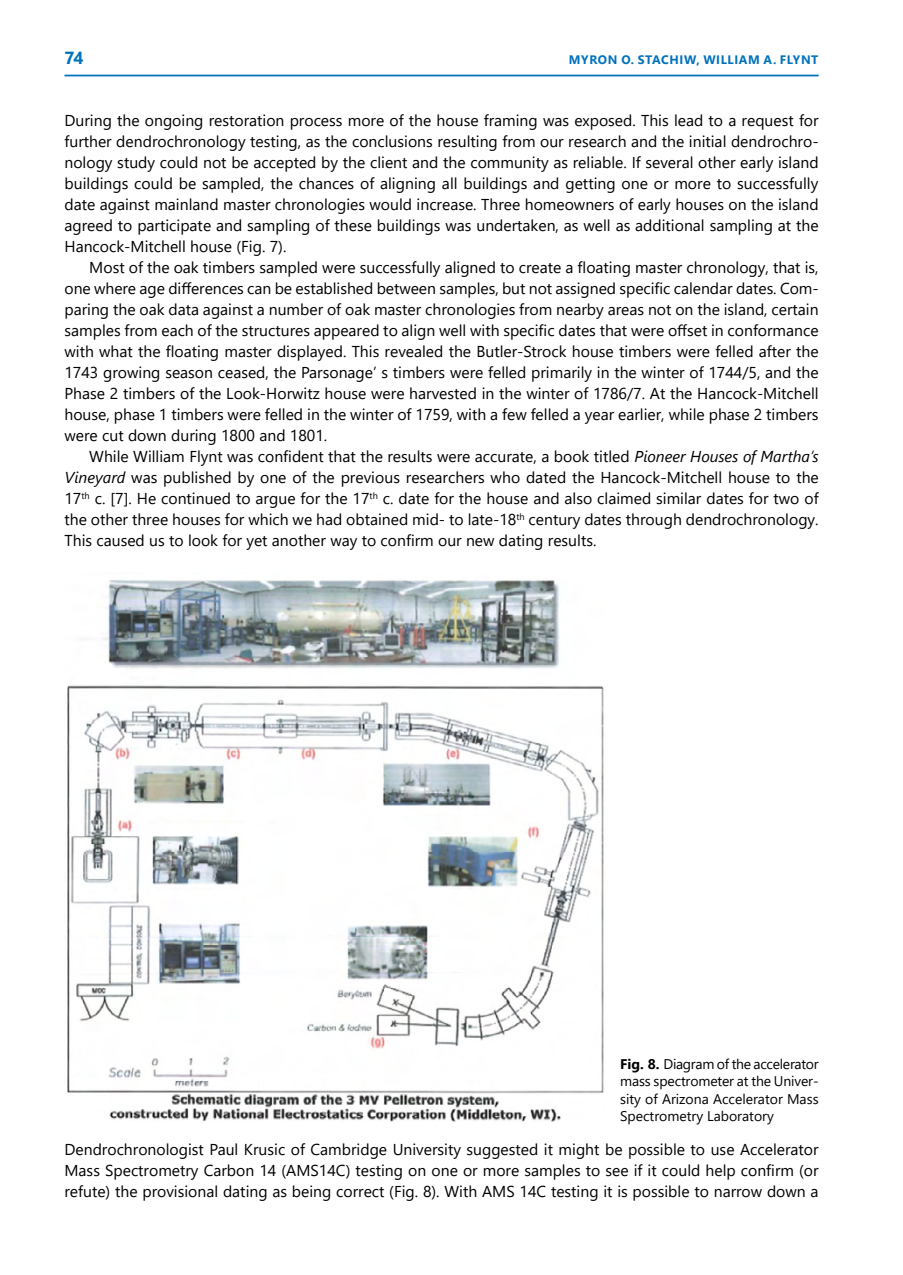
<style>
.page{position:relative;width:903px;height:1275px;background:#fff}
.page>*{position:absolute;margin:0;border:0;box-sizing:border-box;transform-origin:0 0}
.t1{font:700 17.5px "Segoe UI";color:#0072bc}
.EN_Tekst_z_wcięciem{font:15.75px/21px "Segoe UI";color:#000;text-align:justify}
.EN_Tekst{font:15.75px/21px "Segoe UI";color:#000;text-align:justify}
.t2{font:14px/17.5px "Segoe UI";color:#000;text-align:justify}
.t3{font:700 12.25px "Segoe UI";letter-spacing:.05em;color:#0072bc}
.s1{font-style:italic}
.s2{font-weight:700}
</style>
<div class="page">
<hr style="left:64px;top:75px;width:755px;height:1px;background:#0072bc">
<img style="left:67px;top:580px;width:537px;height:541px">
<p class="t1" style="left:64px;top:42px;width:21px">74</p>
<p class="t3" style="left:569px;top:49px;width:251px">MYRON O. STACHIW, WILLIAM A. FLYNT</p>
<p class="EN_Tekst" style="left:64px;top:109px;width:756px">During the ongoing restoration process more of the house framing was exposed. This lead to a request for further dendrochronology testing, as the conclusions resulting from our research and the initial dendrochro&shy;nology study could not be accepted by the client and the community as reliable. If several other early island buildings could be sampled, the chances of aligning all buildings and getting one or more to successfully date against mainland master chronologies would increase. Three homeowners of early houses on the island agreed to participate and sampling of these buildings was undertaken, as well as additional sampling at the Hancock-Mitchell house (Fig. 7).</p>
<p class="EN_Tekst_z_wcięciem" style="left:64px;top:256px;width:756px;text-indent:25px">Most of the oak timbers sampled were successfully aligned to create a floating master chronology, that is, one where age differences can be established between samples, but not assigned specific calendar dates. Com&shy;paring the oak data against a number of oak master chronologies from nearby areas not on the island, certain samples from each of the structures appeared to align well with specific dates that were offset in conformance with what the floating master displayed. This revealed the Butler-Strock house timbers were felled after the 1743 growing season ceased, the Parsonage’ s timbers were felled primarily in the winter of 1744/5, and the Phase 2 timbers of the Look-Horwitz house were harvested in the winter of 1786/7. At the Hancock-Mitchell house, phase 1 timbers were felled in the winter of 1759, with a few felled a year earlier, while phase 2 timbers were cut down during 1800 and 1801.</p>
<p class="EN_Tekst_z_wcięciem" style="left:64px;top:445px;width:756px;text-indent:25px">While William Flynt was confident that the results were accurate, a book titled <span class="s1">Pioneer Houses of Martha’s Vineyard</span> was published by one of the previous researchers who dated the Hancock-Mitchell house to the 17<sup>th</sup> c. [7]. He continued to argue for the 17<sup>th</sup> c. date for the house and also claimed similar dates for two of the other three houses for which we had obtained mid- to late-18<sup>th</sup> century dates through dendrochronology.<br>This caused us to look for yet another way to confirm our new dating results.</p>
<p class="t2" style="left:620px;top:1054px;width:200px"><span class="s2">FIG. 8.</span> Diagram of the accelerator mass spectrometer at the Univer&shy;sity of Arizona Accelerator Mass Spectrometry Laboratory</p>
<p class="EN_Tekst" style="left:64px;top:1138px;width:756px">Dendrochronologist Paul Krusic of Cambridge University suggested it might be possible to use Accelerator Mass Spectrometry Carbon 14 (AMS14C) testing on one or more samples to see if it could help confirm (or refute) the provisional dating as being correct (Fig. 8). With AMS 14C testing it is possible to narrow down a</p>
</div>
